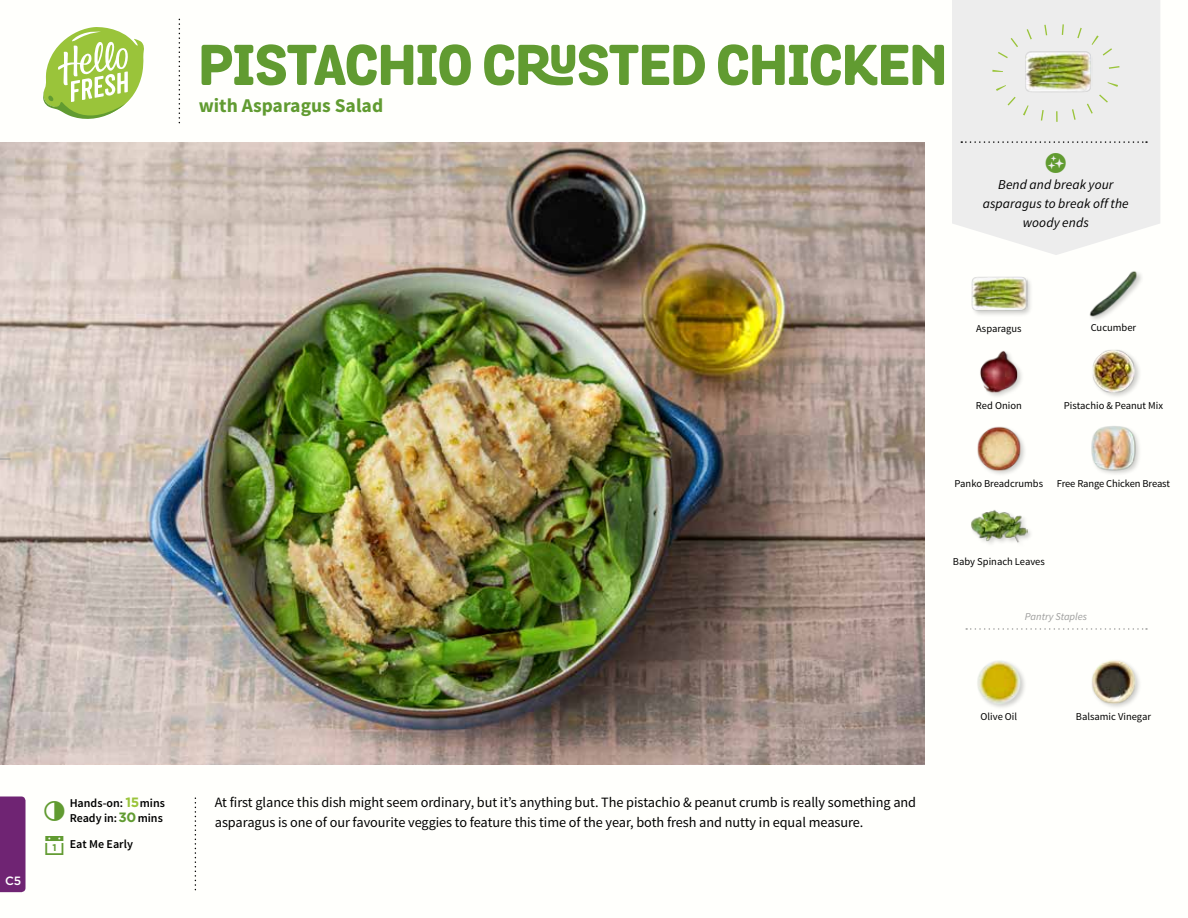
<style>
.page{position:relative;width:1188px;height:918px;background:#fff}
.page>*{position:absolute;margin:0;border:0;box-sizing:border-box;transform-origin:0 0}
.t1{font:800 55.5px "Grota Rounded";color:#619b31}
.t2{font:700 19.5px "Source Sans Pro";color:#619b31}
.t3{font:14.25px/19.5px "Source Sans Pro";letter-spacing:-.005em;color:#000}
.t4{font:italic 13.5px/18.9px "Source Sans Pro";letter-spacing:.005em;color:#000;text-align:center}
.t5{font:600 12px/15px "Source Sans Pro";color:#000}
.t6{font:500 12px "Gotham";color:#fff}
.t7{font:10.5px "Source Sans Pro";color:#000}
.t8{font:italic 10.5px "Source Sans Pro";color:#9d9d9c}
.s1{font-family:"Gotham";font-weight:700;font-size:13.5px;color:#9ac43a}
.s2{font-family:"Gotham";font-weight:700;font-size:13.5px;color:#619b31}
</style>
<div class="page">
<img style="left:1091px;top:426px;width:49px;height:49px">
<img style="left:977px;top:426px;width:48px;height:49px">
<img style="left:1089px;top:271px;width:53px;height:49px">
<div style="left:971px;top:275px;width:62px;height:43px;background:#000;opacity:.2"></div>
<img style="left:971px;top:275px;width:56px;height:43px">
<img style="left:1092px;top:349px;width:48px;height:48px">
<img style="left:980px;top:350px;width:42px;height:47px">
<img style="left:1091px;top:660px;width:49px;height:48px">
<img style="left:977px;top:660px;width:48px;height:48px">
<div style="left:970px;top:509px;width:64px;height:40px;background:#000;opacity:.2"></div>
<img style="left:970px;top:509px;width:58px;height:40px">
<svg style="left:43px;top:27px;width:101px;height:92px"></svg>
<div style="left:0;top:796px;width:26px;height:96px;background:#6f2473"></div>
<svg style="left:966px;top:628px;width:181px;height:2px"></svg>
<svg style="left:952px;top:0;width:208px;height:255px;background:#efefee"></svg>
<img style="left:0;top:142px;width:925px;height:623px">
<svg style="left:179px;top:0;width:968px;height:143px"></svg>
<svg style="left:0;top:458px;width:11px;height:2px"></svg>
<svg style="left:1046px;top:152px;width:20px;height:21px"></svg>
<p class="t6" style="left:5px;top:873px;width:18px">C5</p>
<h1 class="t1" style="left:199px;top:21px;width:750px">PISTACHIO CRUSTED CHICKEN</h1>
<h2 class="t2" style="left:199px;top:93px;width:186px">with Asparagus Salad</h2>
<p class="t4" style="left:983px;top:175px;width:147px">Bend and break your asparagus to break off the woody ends</p>
<p class="t5" style="left:70px;top:796px;width:97px">Hands-on: <span class="s1">15</span>mins<br>Ready in:<span class="s2">30</span>mins</p>
<p class="t3" style="left:215px;top:793px;width:703px">At first glance this dish might seem ordinary, but it’s anything but. The pistachio &amp; peanut crumb is really something and asparagus is one of our favourite veggies to feature this time of the year, both fresh and nutty in equal measure.</p>
<p class="t5" style="left:70px;top:837px;width:65px">Eat Me Early</p>
<p class="t7" style="left:976px;top:322px;width:47px">Asparagus</p>
<p class="t7" style="left:1091px;top:321px;width:47px">Cucumber</p>
<p class="t7" style="left:976px;top:399px;width:47px">Red Onion</p>
<p class="t7" style="left:1064px;top:399px;width:101px">Pistachio &amp; Peanut Mix</p>
<p class="t7" style="left:955px;top:477px;width:90px">Panko Breadcrumbs</p>
<p class="t7" style="left:1057px;top:477px;width:115px">Free Range Chicken Breast</p>
<p class="t7" style="left:953px;top:555px;width:93px">Baby Spinach Leaves</p>
<p class="t8" style="left:1025px;top:610px;width:64px">Pantry Staples</p>
<p class="t7" style="left:981px;top:710px;width:38px">Olive Oil</p>
<p class="t7" style="left:1076px;top:710px;width:77px">Balsamic Vinegar</p>
</div>
